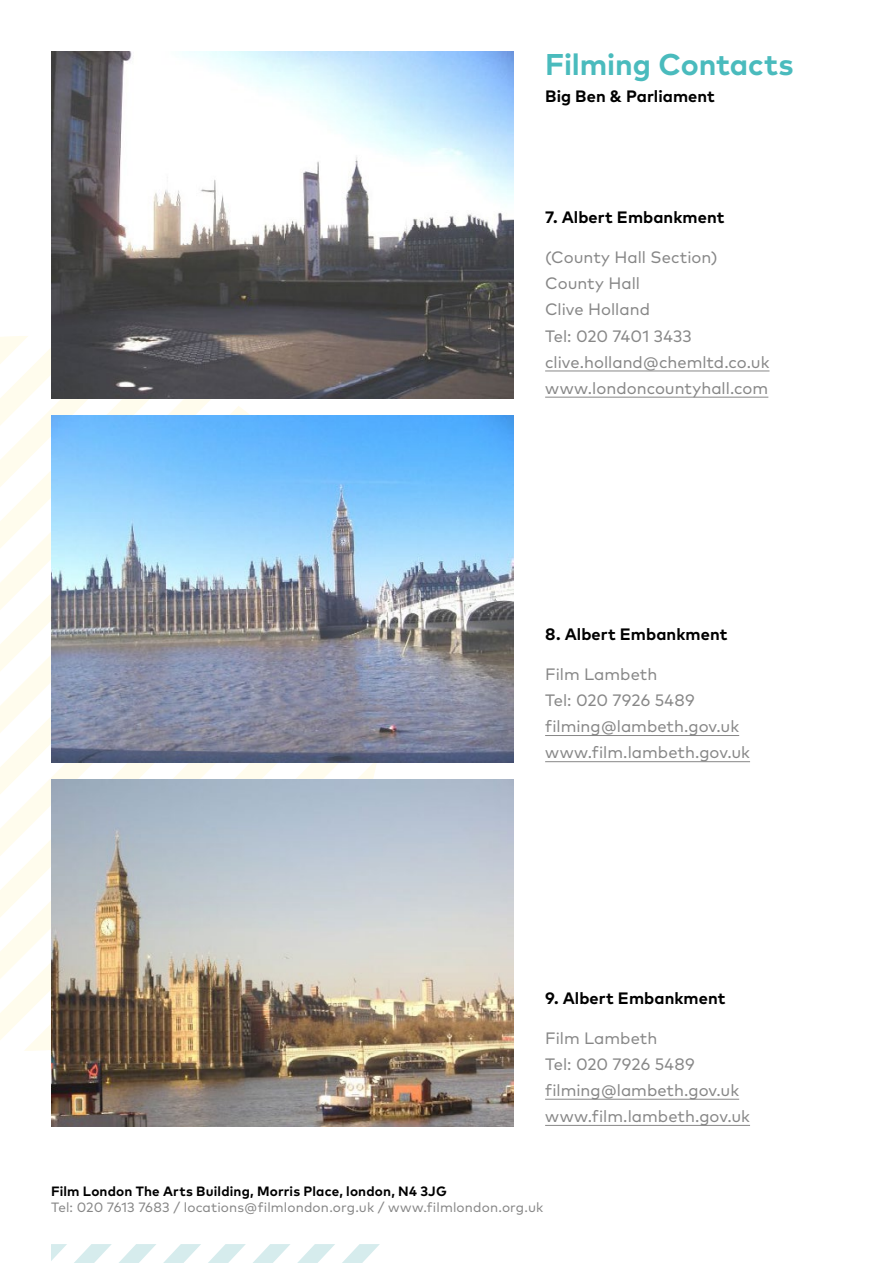
<style>
.page{position:relative;width:893px;height:1263px;background:#fff}
.page>*{position:absolute;margin:0;border:0;box-sizing:border-box;transform-origin:0 0}
.t1{font:700 30px "Mark OT";letter-spacing:-.005em;color:#4abbbd}
.t2{font:16.5px/26.2px "Mark OT";color:#878787}
.t3{font:700 16.5px "Mark OT";letter-spacing:.005em;color:#000}
.t4{font:13.5px "Mark OT";letter-spacing:.01em;color:#878787}
.t5{font:700 13.5px "Mark OT";letter-spacing:.01em;color:#000}
</style>
<div class="page">
<svg style="left:0;top:336px;width:51px;height:46px"></svg>
<svg style="left:0;top:382px;width:218px;height:24px;fill:#fffced"></svg>
<svg style="left:0;top:406px;width:250px;height:60px"></svg>
<svg style="left:0;top:501px;width:338px;height:504px"></svg>
<img style="left:51px;top:51px;width:463px;height:347px">
<img style="left:51px;top:415px;width:463px;height:347px">
<img style="left:51px;top:779px;width:463px;height:347px">
<hr style="left:545px;top:371px;width:224px;height:1px;background:#878787">
<hr style="left:545px;top:397px;width:223px;height:1px;background:#878787">
<hr style="left:545px;top:735px;width:194px;height:1px;background:#878787">
<hr style="left:545px;top:761px;width:205px;height:1px;background:#878787">
<hr style="left:545px;top:1099px;width:194px;height:1px;background:#878787">
<hr style="left:545px;top:1125px;width:205px;height:1px;background:#878787">
<svg style="left:51px;top:1244px;width:329px;height:19px"></svg>
<h1 class="t1" style="left:545px;top:45px;width:250px">Filming Contacts</h1>
<p class="t3" style="left:545px;top:86px;width:171px">Big Ben &amp; Parliament</p>
<p class="t3" style="left:545px;top:207px;width:181px">7. Albert Embankment</p>
<p class="t2" style="left:545px;top:244px;width:226px">(County Hall Section)<br>County Hall<br>Clive Holland<br>Tel: 020 7401 3433 clive.holland@chemltd.co.uk www.londoncountyhall.com</p>
<p class="t3" style="left:545px;top:624px;width:184px">8. Albert Embankment</p>
<p class="t2" style="left:545px;top:661px;width:206px">Film Lambeth<br>Tel: 020 7926 5489 filming@lambeth.gov.uk www.film.lambeth.gov.uk</p>
<p class="t3" style="left:545px;top:987px;width:182px">9. Albert Embankment</p>
<p class="t2" style="left:545px;top:1024px;width:206px">Film Lambeth<br>Tel: 020 7926 5489 filming@lambeth.gov.uk www.film.lambeth.gov.uk</p>
<p class="t5" style="left:51px;top:1182px;width:397px">Film London The Arts Building, Morris Place, london, N4 3JG</p>
<p class="t4" style="left:51px;top:1199px;width:494px">Tel: 020 7613 7683 / locations@filmlondon.org.uk / www.filmlondon.org.uk</p>
</div>
